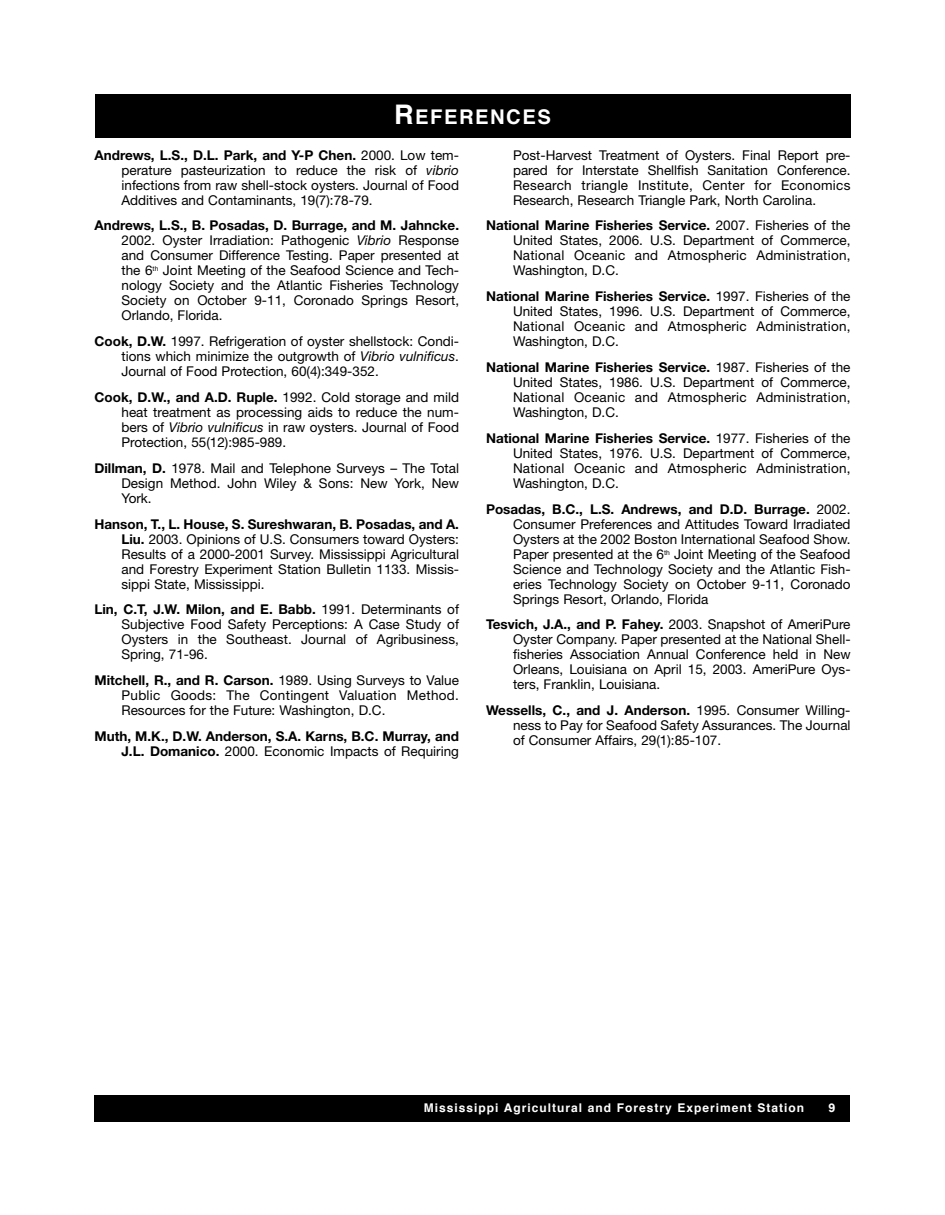
<style>
.page{position:relative;width:945px;height:1215px;background:#fff}
.page>*{position:absolute;margin:0;border:0;box-sizing:border-box;transform-origin:0 0}
.t1{font:700 20.25px "Helvetica";letter-spacing:.075em;color:#fff}
.t2{font:13.5px/15px "Helvetica Neue LT Std";color:#000;text-align:justify}
.t3{font:700 13.5px/15px "Helvetica Neue LT Std";color:#000;text-align:right}
.t4{font:700 12px "Helvetica";letter-spacing:.085em;color:#fff}
.t5{font:700 12px "Arial";color:#fff;scale:1.05 1}
.s1{font-size:27px}
.s2{font-weight:700}
.s3{font-style:italic}
.s4{font-weight:400}
</style>
<div class="page">
<div style="left:94px;top:1095px;width:756px;height:27px;background:#000"></div>
<div style="left:95px;top:94px;width:756px;height:44px;background:#000"></div>
<h1 class="t1" style="left:394px;top:108px;width:158px"><span class="s1">r</span>eFerenceS</h1>
<p class="t2" style="left:122px;top:149px;width:339px;text-indent:-27px"><span class="s2">Andrews, L.S., D.L. Park, and Y-P Chen.</span> 2000. Low tem&shy;perature pasteurization to reduce the risk of <span class="s3">vibrio </span>infections from raw shell-stock oysters. Journal of Food Additives and Contaminants, 19(7):78-79.</p>
<p class="t2" style="left:122px;top:219px;width:339px;text-indent:-27px"><span class="s2">Andrews, L.S., B. Posadas, D. Burrage, and M. Jahncke.<br></span>2002. Oyster Irradiation: Pathogenic <span class="s3">Vibrio</span> Response and Consumer Difference Testing. Paper presented at the 6<sup>th</sup> Joint Meeting of the Seafood Science and Tech&shy;nology Society and the Atlantic Fisheries Technology Society on October 9-11, Coronado Springs Resort, Orlando, Florida.</p>
<p class="t2" style="left:122px;top:335px;width:339px;text-indent:-27px"><span class="s2">Cook, D.W.</span> 1997. Refrigeration of oyster shellstock: Condi&shy;tions which minimize the outgrowth of <span class="s3">Vibrio vulnificus</span>.<br>Journal of Food Protection, 60(4):349-352.</p>
<p class="t2" style="left:121px;top:391px;width:339px;text-indent:-27px"><span class="s2">Cook, D.W., and A.D. Ruple.</span> 1992. Cold storage and mild heat treatment as processing aids to reduce the num&shy;bers of <span class="s3">Vibrio vulnificus</span> in raw oysters. Journal of Food Protection, 55(12):985-989.</p>
<p class="t2" style="left:121px;top:462px;width:339px;text-indent:-27px"><span class="s2">Dillman, D.</span> 1978. Mail and Telephone Surveys – The Total Design Method. John Wiley &amp; Sons: New York, New York.</p>
<p class="t2" style="left:121px;top:518px;width:339px;text-indent:-27px"><span class="s2">Hanson, T., L. House, S. Sureshwaran, B. Posadas, and A.<br>Liu.</span> 2003. Opinions of U.S. Consumers toward Oysters:<br>Results of a 2000-2001 Survey. Mississippi Agricultural and Forestry Experiment Station Bulletin 1133. Missis&shy;sippi State, Mississippi.</p>
<p class="t2" style="left:121px;top:603px;width:339px;text-indent:-27px"><span class="s2">Lin, C.T, J.W. Milon, and E. Babb.</span> 1991. Determinants of Subjective Food Safety Perceptions: A Case Study of Oysters in the Southeast. Journal of Agribusiness, Spring, 71-96.</p>
<p class="t2" style="left:121px;top:674px;width:339px;text-indent:-27px"><span class="s2">Mitchell, R., and R. Carson.</span> 1989. Using Surveys to Value Public Goods: The Contingent Valuation Method.<br>Resources for the Future: Washington, D.C.</p>
<p class="t3" style="left:94px;top:730px;width:366px">Muth, M.K., D.W. Anderson, S.A. Karns, B.C. Murray, and<br>J.L. Domanico. <span class="s4">2000. Economic Impacts of Requiring</span></p>
<p class="t2" style="left:513px;top:149px;width:339px">Post-Harvest Treatment of Oysters. Final Report pre&shy;pared for Interstate Shellfish Sanitation Conference.<br>Research triangle Institute, Center for Economics Research, Research Triangle Park, North Carolina.</p>
<p class="t2" style="left:513px;top:219px;width:339px;text-indent:-27px"><span class="s2">National Marine Fisheries Service.</span> 2007. Fisheries of the United States, 2006. U.S. Department of Commerce, National Oceanic and Atmospheric Administration, Washington, D.C.</p>
<p class="t2" style="left:513px;top:290px;width:339px;text-indent:-27px"><span class="s2">National Marine Fisheries Service.</span> 1997. Fisheries of the United States, 1996. U.S. Department of Commerce, National Oceanic and Atmospheric Administration, Washington, D.C.</p>
<p class="t2" style="left:513px;top:361px;width:339px;text-indent:-27px"><span class="s2">National Marine Fisheries Service.</span> 1987. Fisheries of the United States, 1986. U.S. Department of Commerce, National Oceanic and Atmospheric Administration, Washington, D.C.</p>
<p class="t2" style="left:513px;top:432px;width:339px;text-indent:-27px"><span class="s2">National Marine Fisheries Service.</span> 1977. Fisheries of the United States, 1976. U.S. Department of Commerce, National Oceanic and Atmospheric Administration, Washington, D.C.</p>
<p class="t2" style="left:513px;top:503px;width:339px;text-indent:-27px"><span class="s2">Posadas, B.C., L.S. Andrews, and D.D. Burrage.</span> 2002.<br>Consumer Preferences and Attitudes Toward Irradiated Oysters at the 2002 Boston International Seafood Show.<br>Paper presented at the 6<sup>th</sup> Joint Meeting of the Seafood Science and Technology Society and the Atlantic Fish&shy;eries Technology Society on October 9-11, Coronado Springs Resort, Orlando, Florida</p>
<p class="t2" style="left:513px;top:618px;width:339px;text-indent:-27px"><span class="s2">Tesvich, J.A., and P. Fahey.</span> 2003. Snapshot of AmeriPure Oyster Company. Paper presented at the National Shell&shy;fisheries Association Annual Conference held in New Orleans, Louisiana on April 15, 2003. AmeriPure Oys&shy;ters, Franklin, Louisiana.</p>
<p class="t2" style="left:513px;top:704px;width:339px;text-indent:-27px"><span class="s2">Wessells, C., and J. Anderson.</span> 1995. Consumer Willing&shy;ness to Pay for Seafood Safety Assurances. The Journal of Consumer Affairs, 29(1):85-107.</p>
<p class="t4" style="left:424px;top:1102px;width:382px">mississippi Agricultural and Forestry experiment Station</p>
<p class="t5" style="left:828px;top:1101px;width:8px">9</p>
</div>
